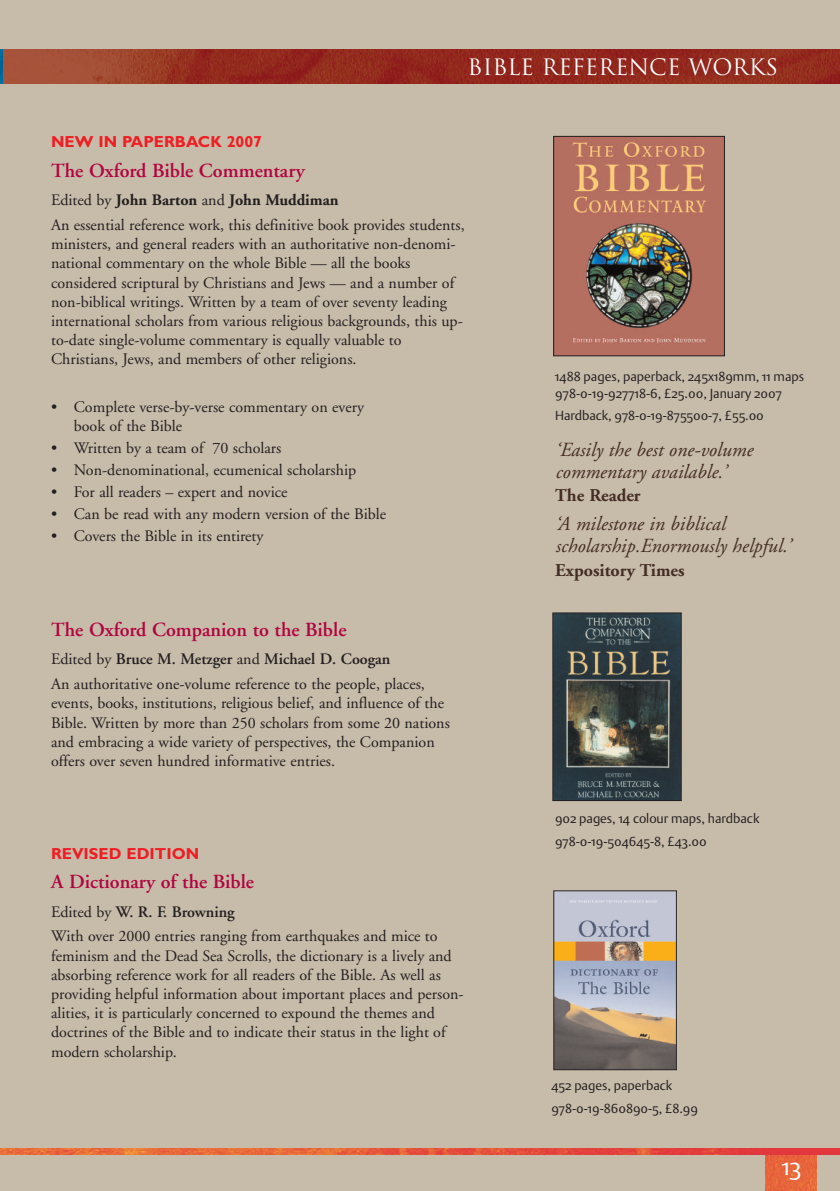
<style>
.page{position:relative;width:840px;height:1191px;background:#fff}
.page>*{position:absolute;margin:0;border:0;box-sizing:border-box;transform-origin:0 0}
.t1{font:24px "OUP Argo Light OS";color:#fff}
.t2{font:22px "Trajan";color:#fff}
.t3{font:italic 20px/22px "Adobe Garamond";color:#442d25}
.t4{font:600 20px "Adobe Garamond";color:#b00540}
.t5{font:700 18px "Adobe Garamond";color:#442d25}
.t6{font:16px/19.2px "Adobe Garamond";color:#231f20}
.t7{font:700 16px "Gill Sans";color:#ee1e24}
.t8{font:13px/22.6px "OUP Argo Light OS";letter-spacing:-.005em;color:#231f20}
.s1{font-weight:700}
.s2{font-weight:600}
</style>
<div class="page">
<div style="left:0;top:0;width:839px;height:1191px;background:#c7bba9"></div>
<img style="left:0;top:1149px;width:839px;height:1px">
<svg style="left:765px;top:1154px;width:51px;height:37px;background:#e7643b"></svg>
<svg style="left:4px;top:50px;width:835px;height:34px;background:#952f21"></svg>
<img style="left:555px;top:138px;width:167px;height:216px">
<div style="left:553px;top:136px;width:171px;height:220px;border:1px solid #231f20"></div>
<img style="left:554px;top:614px;width:125px;height:185px">
<div style="left:552px;top:612px;width:129px;height:189px;border:1px solid #231f20"></div>
<img style="left:555px;top:892px;width:119px;height:176px">
<div style="left:553px;top:890px;width:123px;height:180px;border:1px solid #231f20"></div>
<img style="left:0;top:1150px;width:839px;height:4px">
<h2 class="t2" style="left:467px;top:55px;width:311px">BIBLE REFERENCE WORKS</h2>
<p class="t7" style="left:51px;top:136px;width:212px">NEW IN PAPERBACK 2007</p>
<p class="t4" style="left:51px;top:162px;width:255px">The Oxford Bible Commentary</p>
<p class="t6" style="left:51px;top:189px;width:415px;line-height:24.8px">Edited by <span class="s1">John Barton</span> and <span class="s1">John Muddiman<br></span>An essential reference work, this definitive book provides students,</p>
<p class="t6" style="left:51px;top:236px;width:413px">ministers, and general readers with an authoritative non-denomi&shy;national commentary on the whole Bible — all the books considered scriptural by Christians and Jews — and a number of non-biblical writings. Written by a team of over seventy leading international scholars from various religious backgrounds, this up&shy;to-date single-volume commentary is equally valuable to Christians, Jews, and members of other religions.</p>
<p class="t6" style="left:74px;top:398px;width:292px;text-indent:-23px">• Complete verse-by-verse commentary on every book of the Bible</p>
<p class="t6" style="left:51px;top:440px;width:232px">• Written by a team of 70 scholars</p>
<p class="t6" style="left:51px;top:462px;width:306px">• Non-denominational, ecumenical scholarship</p>
<p class="t6" style="left:51px;top:484px;width:238px">• For all readers – expert and novice</p>
<p class="t6" style="left:51px;top:506px;width:336px">• Can be read with any modern version of the Bible</p>
<p class="t6" style="left:51px;top:528px;width:214px">• Covers the Bible in its entirety</p>
<p class="t4" style="left:51px;top:622px;width:297px">The Oxford Companion to the Bible</p>
<p class="t6" style="left:51px;top:648px;width:375px;line-height:24.8px">Edited by <span class="s2">Bruce M. Metzger</span> and <span class="s2">Michael D. Coogan<br></span>An authoritative one-volume reference to the people, places,</p>
<p class="t6" style="left:51px;top:695px;width:400px">events, books, institutions, religious belief, and influence of the Bible. Written by more than 250 scholars from some 20 nations and embracing a wide variety of perspectives, the Companion offers over seven hundred informative entries.</p>
<p class="t7" style="left:51px;top:847px;width:150px">REVISED EDITION</p>
<p class="t4" style="left:51px;top:874px;width:204px">A Dictionary of the Bible</p>
<p class="t6" style="left:51px;top:900px;width:388px;line-height:24.8px">Edited by <span class="s2">W. R. F. Browning<br></span>With over 2000 entries ranging from earthquakes and mice to</p>
<p class="t6" style="left:51px;top:947px;width:414px">feminism and the Dead Sea Scrolls, the dictionary is a lively and absorbing reference work for all readers of the Bible. As well as providing helpful information about important places and person&shy;alities, it is particularly concerned to expound the themes and doctrines of the Bible and to indicate their status in the light of modern scholarship.</p>
<p class="t8" style="left:555px;top:368px;width:250px;line-height:17px">1488 pages, paperback, 245x189mm, 11 maps<br>978-0-19-927718-6, £25.00, January 2007</p>
<p class="t8" style="left:555px;top:404px;width:210px">Hardback, 978-0-19-875500-7, £55.00</p>
<p class="t3" style="left:555px;top:440px;width:199px">‘Easily the best one-volume commentary available.’</p>
<p class="t5" style="left:555px;top:488px;width:87px">The Reader</p>
<p class="t3" style="left:555px;top:515px;width:236px">‘A milestone in biblical scholarship.Enormously helpful.’</p>
<p class="t5" style="left:555px;top:563px;width:131px">Expository Times</p>
<p class="t8" style="left:554px;top:807px;width:206px">902 pages, 14 colour maps, hardback<br>978-0-19-504645-8, £43.00</p>
<p class="t8" style="left:551px;top:1074px;width:148px">452 pages, paperback<br>978-0-19-860890-5, £8.99</p>
<h1 class="t1" style="left:781px;top:1152px;width:21px">13</h1>
</div>
